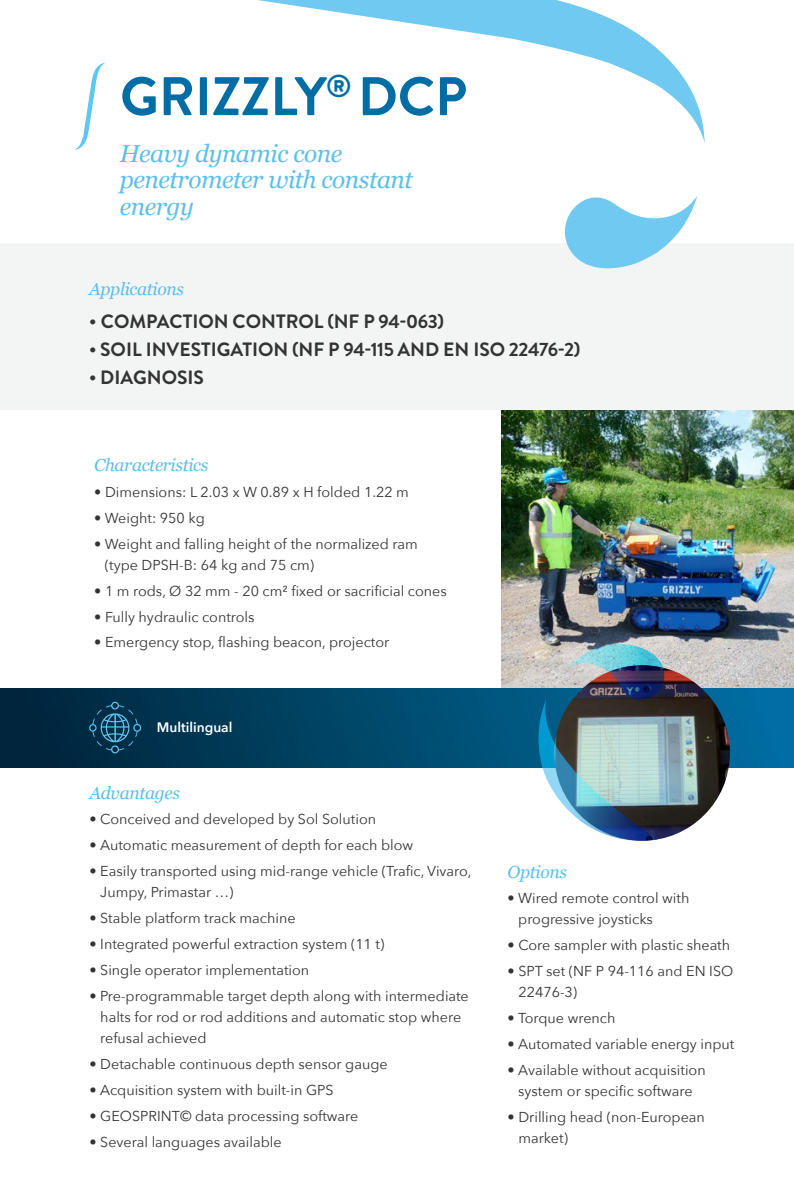
<style>
.page{position:relative;width:794px;height:1191px;background:#fff}
.page>*{position:absolute;margin:0;border:0;box-sizing:border-box;transform-origin:0 0}
.t1{font:700 54.25px "Brandon Grotesque";color:#006da4}
.t2{font:italic 24.5px/26.2px "Georgia";letter-spacing:-.02em;color:#5bbfed}
.t3{font:700 19.25px "Brandon Grotesque";color:#333334}
.t4{font:italic 17.5px "Georgia";letter-spacing:-.02em;color:#5bbfed}
.t5{font:14.35px/21px "Avenir Next";color:#333334}
.t6{font:600 13.65px "Avenir Next";color:#fff}
</style>
<div class="page">
<img style="left:502px;top:409px;width:292px;height:279px">
<div style="left:0;top:243px;width:794px;height:166px;background:#f3f4f4"></div>
<svg style="left:0;top:688px;width:794px;height:79px"></svg>
<svg style="left:89px;top:701px;width:52px;height:52px"></svg>
<img style="left:554px;top:665px;width:176px;height:175px;border-radius:88px">
<img style="left:538px;top:643px;width:127px;height:197px">
<svg style="left:74px;top:0;width:630px;height:269px"></svg>
<h1 class="t1" style="left:120px;top:59px;width:348px">GRIZZLY<sup>®</sup> DCP</h1>
<h2 class="t2" style="left:120px;top:139px;width:295px">Heavy dynamic cone penetrometer with constant energy</h2>
<p class="t4" style="left:89px;top:276px;width:96px">Applications</p>
<h3 class="t3" style="left:89px;top:308px;width:356px">• COMPACTION CONTROL (NF P 94-063)</h3>
<h3 class="t3" style="left:89px;top:336px;width:493px">• SOIL INVESTIGATION (NF P 94-115 AND EN ISO 22476-2)</h3>
<h3 class="t3" style="left:89px;top:364px;width:116px">• DIAGNOSIS</h3>
<p class="t4" style="left:94px;top:452px;width:116px">Characteristics</p>
<p class="t5" style="left:94px;top:480px;width:316px">• Dimensions: L 2.03 x W 0.89 x H folded 1.22 m</p>
<p class="t5" style="left:94px;top:506px;width:112px">• Weight: 950 kg</p>
<p class="t5" style="left:105px;top:532px;width:314px;text-indent:-11px">• Weight and falling height of the normalized ram (type DPSH-B: 64 kg and 75 cm)</p>
<p class="t5" style="left:94px;top:579px;width:354px">• 1 m rods, Ø 32 mm - 20 cm² fixed or sacrificial cones</p>
<p class="t5" style="left:94px;top:605px;width:162px">• Fully hydraulic controls</p>
<p class="t5" style="left:94px;top:631px;width:297px">• Emergency stop, flashing beacon, projector</p>
<p class="t6" style="left:157px;top:715px;width:77px">Multilingual</p>
<p class="t4" style="left:90px;top:779px;width:92px">Advantages</p>
<p class="t5" style="left:90px;top:808px;width:288px">• Conceived and developed by Sol Solution</p>
<p class="t5" style="left:90px;top:834px;width:325px">• Automatic measurement of depth for each blow</p>
<p class="t5" style="left:100px;top:860px;width:373px;text-indent:-11px">• Easily transported using mid-range vehicle (Trafic, Vivaro,<br>Jumpy, Primastar …)</p>
<p class="t5" style="left:90px;top:907px;width:208px">• Stable platform track machine</p>
<p class="t5" style="left:90px;top:932px;width:296px">• Integrated powerful extraction system (11 t)</p>
<p class="t5" style="left:90px;top:958px;width:221px">• Single operator implementation</p>
<p class="t5" style="left:100px;top:984px;width:370px;text-indent:-11px">• Pre-programmable target depth along with intermediate halts for rod or rod additions and automatic stop where refusal achieved</p>
<p class="t5" style="left:90px;top:1052px;width:300px">• Detachable continuous depth sensor gauge</p>
<p class="t5" style="left:90px;top:1078px;width:246px">• Acquisition system with built-in GPS</p>
<p class="t5" style="left:90px;top:1104px;width:270px">• GEOSPRINT© data processing software</p>
<p class="t5" style="left:90px;top:1130px;width:194px">• Several languages available</p>
<p class="t4" style="left:507px;top:858px;width:61px">Options</p>
<p class="t5" style="left:518px;top:887px;width:173px;text-indent:-11px">• Wired remote control with progressive joysticks</p>
<p class="t5" style="left:507px;top:934px;width:224px">• Core sampler with plastic sheath</p>
<p class="t5" style="left:518px;top:960px;width:216px;text-indent:-11px">• SPT set (NF P 94-116 and EN ISO<br>22476-3)</p>
<p class="t5" style="left:507px;top:1006px;width:109px">• Torque wrench</p>
<p class="t5" style="left:507px;top:1032px;width:228px">• Automated variable energy input</p>
<p class="t5" style="left:507px;top:1058px;width:200px;text-align:center">• Available without acquisition system or specific software</p>
<p class="t5" style="left:518px;top:1105px;width:188px;text-indent:-11px">• Drilling head (non-European market)</p>
</div>
